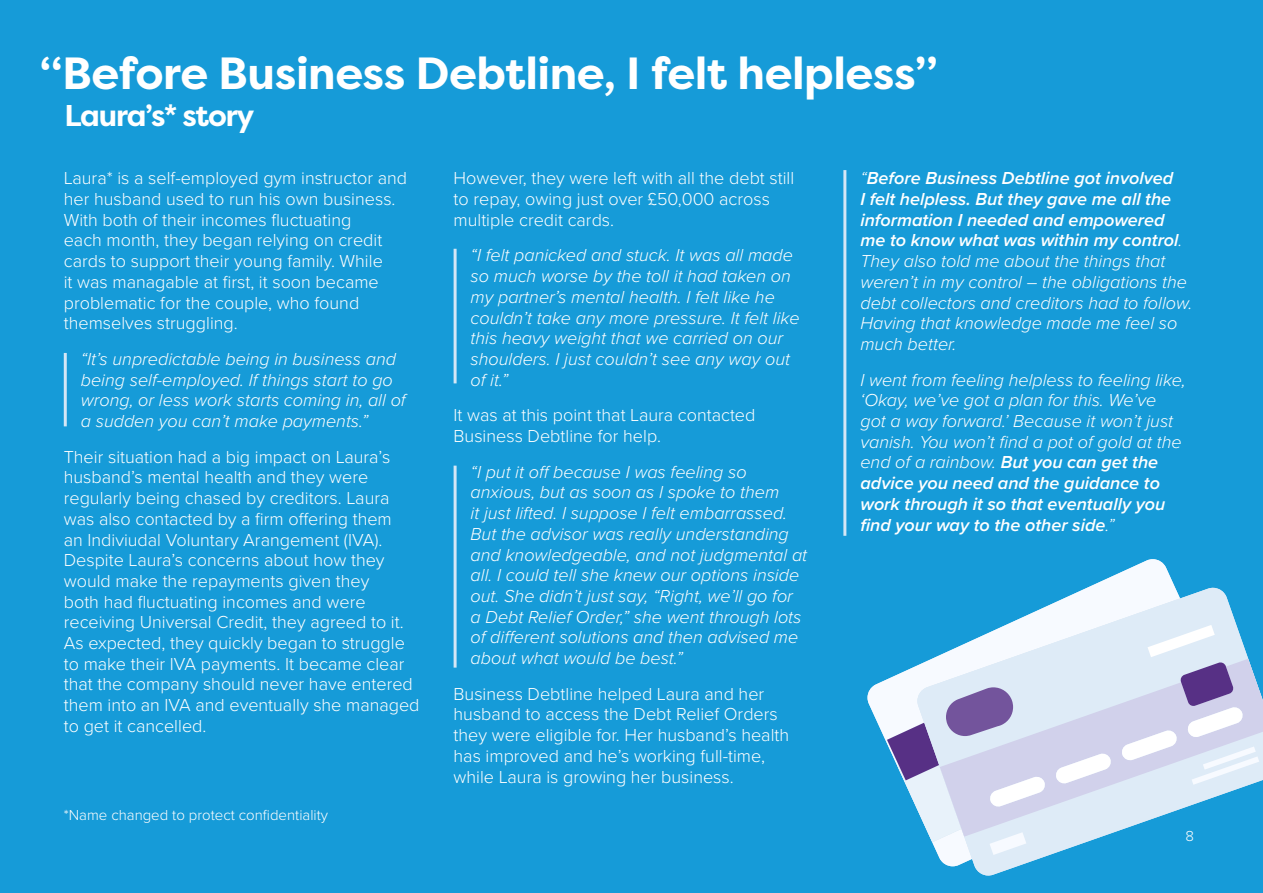
<style>
.page{position:relative;width:1263px;height:893px;background:#169bd8}
.page>*{position:absolute;margin:0;border:0;box-sizing:border-box;transform-origin:0 0}
._28_Chevin_Medium_Light_Blue{font:700 45px "Filson Pro";letter-spacing:-.01em;color:#fff}
._28_Chevin_Medium_Light_Blue-2{font:700 30px "Filson Pro";letter-spacing:-.04em;color:#fff}
.t1{font:italic 300 18px/20.7px "Proxima Nova";color:#fff}
.t2{font:300 18px/20.7px "Proxima Nova";color:#fff}
.t3{font:300 15px "Proxima Nova";color:#fff}
.s1{font-weight:600}
</style>
<div class="page">
<hr style="left:64px;top:353px;width:3px;height:73px;background:#d4e7f6">
<hr style="left:454px;top:249px;width:3px;height:134px;background:#d4e7f6">
<hr style="left:454px;top:466px;width:3px;height:202px;background:#d4e7f6">
<hr style="left:843px;top:170px;width:3px;height:366px;background:#d4e7f6">
<svg style="left:867px;top:559px;width:308px;height:185px"></svg>
<svg style="left:887px;top:603px;width:29px;height:162px"></svg>
<svg style="left:917px;top:588px;width:320px;height:287px"></svg>
<svg style="left:897px;top:625px;width:362px;height:230px"></svg>
<p class="_28_Chevin_Medium_Light_Blue" style="left:40px;top:45px;width:899px">“Before Business Debtline, I felt helpless”</p>
<p class="_28_Chevin_Medium_Light_Blue-2" style="left:64px;top:97px;width:191px">Laura’s* story</p>
<p class="t2" style="left:64px;top:167px;width:345px">Laura* is a self-employed gym instructor and her husband used to run his own business.<br>With both of their incomes fluctuating<br>each month, they began relying on credit cards to support their young family. While<br>it was managable at first, it soon became problematic for the couple, who found themselves struggling.</p>
<p class="t1" style="left:81px;top:348px;width:326px">“It’s unpredictable being in business and being self-employed. If things start to go wrong, or less work starts coming in, all of a sudden you can’t make payments.”</p>
<p class="t2" style="left:64px;top:445px;width:357px">Their situation had a big impact on Laura’s husband’s mental health and they were regularly being chased by creditors. Laura was also contacted by a firm offering them<br>an Indiviudal Voluntary Arangement (IVA).<br>Despite Laura’s concerns about how they would make the repayments given they<br>both had fluctuating incomes and were receiving Universal Credit, they agreed to it.<br>As expected, they quickly began to struggle to make their IVA payments. It became clear that the company should never have entered them into an IVA and eventually she managed to get it cancelled.</p>
<p class="t3" style="left:64px;top:804px;width:266px">*Name changed to protect confidentiality</p>
<p class="t2" style="left:454px;top:167px;width:342px">However, they were left with all the debt still to repay, owing just over £50,000 across multiple credit cards.</p>
<p class="t1" style="left:471px;top:244px;width:330px">“I felt panicked and stuck. It was all made so much worse by the toll it had taken on my partner’s mental health. I felt like he couldn’t take any more pressure. It felt like this heavy weight that we carried on our shoulders. I just couldn’t see any way out of it.”</p>
<p class="t2" style="left:454px;top:404px;width:303px">It was at this point that Laura contacted<br>Business Debtline for help.</p>
<p class="t1" style="left:471px;top:460px;width:338px">“I put it off because I was feeling so anxious, but as soon as I spoke to them<br>it just lifted. I suppose I felt embarrassed.<br>But the advisor was really understanding and knowledgeable, and not judgmental at all. I could tell she knew our options inside out. She didn’t just say, “Right, we’ll go for a Debt Relief Order,” she went through lots of different solutions and then advised me about what would be best.”</p>
<p class="t2" style="left:454px;top:682px;width:337px">Business Debtline helped Laura and her husband to access the Debt Relief Orders they were eligible for. Her husband’s health has improved and he’s working full-time, while Laura is growing her business.</p>
<p class="t1" style="left:860px;top:167px;width:333px">“<span class="s1">Before Business Debtline got involved<br>I felt helpless. But they gave me all the information I needed and empowered me to know what was within my control</span>.<br>They also told me about the things that weren’t in my control – the obligations the debt collectors and creditors had to follow.<br>Having that knowledge made me feel so much better.</p>
<p class="t1" style="left:860px;top:368px;width:327px">I went from feeling helpless to feeling like, ‘Okay, we’ve got a plan for this. We’ve got a way forward.’ Because it won’t just vanish. You won’t find a pot of gold at the end of a rainbow. <span class="s1">But you can get the advice you need and the guidance to work through it so that eventually you find your way to the other side</span>.”</p>
<p class="t3" style="left:1185px;top:825px;width:10px">8</p>
</div>
